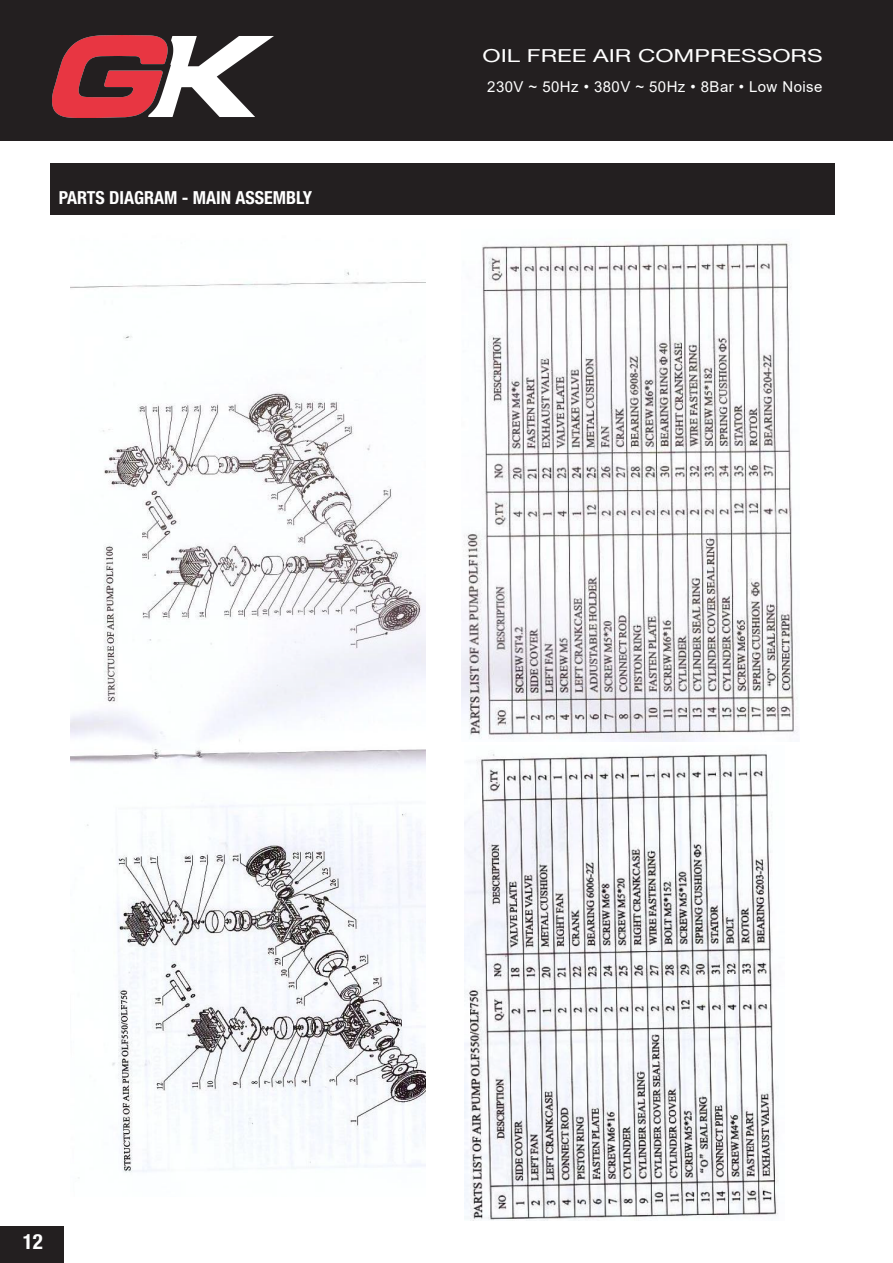
<style>
.page{position:relative;width:893px;height:1263px;background:#fff}
.page>*{position:absolute;margin:0;border:0;box-sizing:border-box;transform-origin:0 0}
.t1{font:700 condensed 21px "Helvetica Neue LT Std";color:#fff}
.t2{font:700 condensed 18px "Helvetica Neue LT Std";color:#fff}
.t3{font:18px "Helvetica Neue LT Std";color:#fff;scale:1.33 1}
.t4{font:15px "Arial";letter-spacing:.03em;color:#fff}
</style>
<div class="page">
<div style="left:0;top:0;width:892px;height:141px;background:#231f20"></div>
<div style="left:0;top:1226px;width:63px;height:37px;background:#231f20"></div>
<div style="left:50px;top:164px;width:785px;height:51px;background:#231f20"></div>
<img style="left:70px;top:272px;width:355px;height:906px">
<img style="left:464px;top:751px;width:315px;height:469px">
<img style="left:462px;top:241px;width:336px;height:501px">
<img style="left:52px;top:35px;width:221px;height:82px">
<p class="t2" style="left:59px;top:187px;width:255px">PARTS DIAGRAM - MAIN ASSEMBLY</p>
<p class="t3" style="left:482px;top:45px;width:257px">OIL FREE AIR COMPRESSORS</p>
<p class="t4" style="left:487px;top:77px;width:337px">230V ~ 50Hz • 380V ~ 50Hz • 8Bar • Low Noise</p>
<h1 class="t1" style="left:23px;top:1229px;width:22px">12</h1>
</div>
